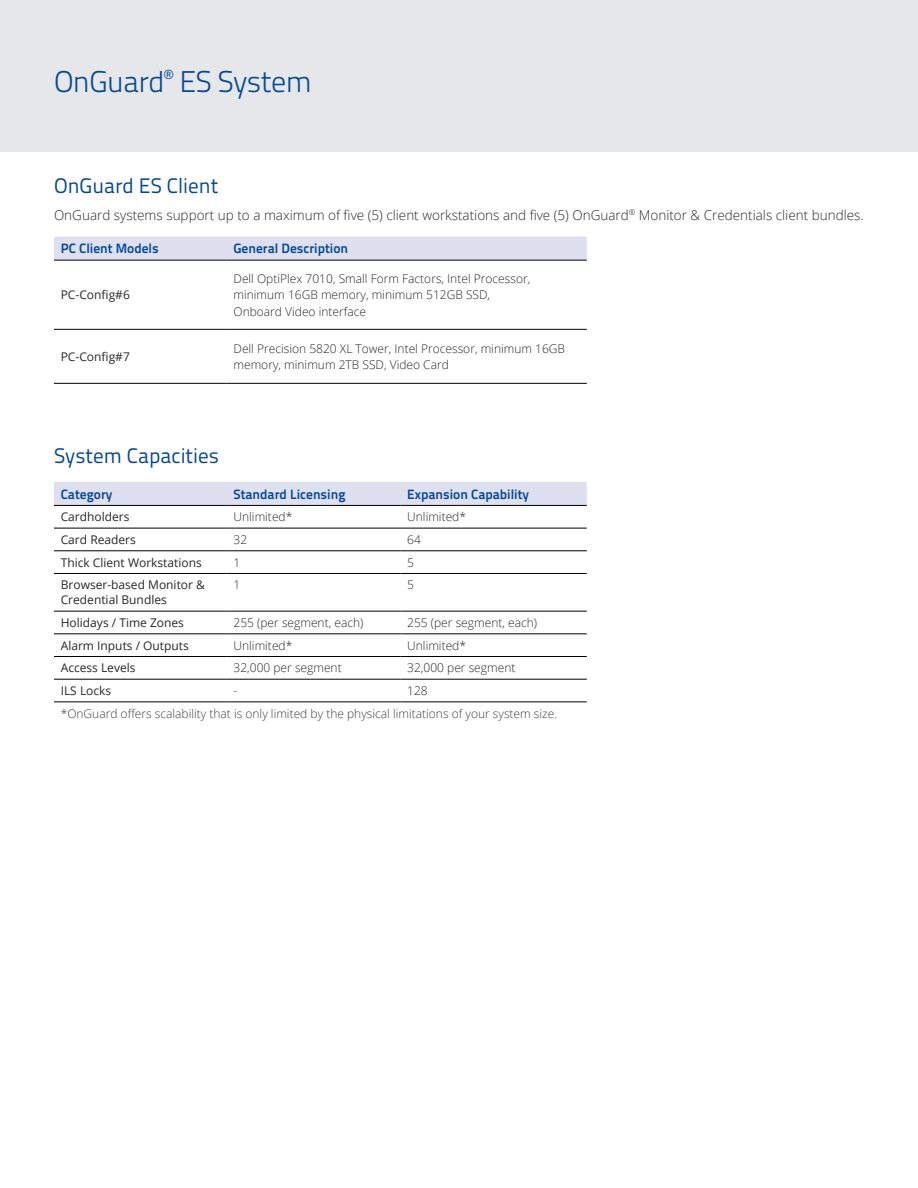
<style>
.page{position:relative;width:918px;height:1188px;background:#fff}
.page>*{position:absolute;margin:0;border:0;box-sizing:border-box;transform-origin:0 0}
.t1{font:300 30px "Titillium Text 22 L";letter-spacing:-.02em;color:#034999}
.t2{font:21px "Titillium Text 22 L";color:#034999}
.t3{font:300 13.5px "Open Sans";color:#292829}
.t4{font:700 13.5px "Titillium Text 22 L";color:#034999}
.t5{font:300 12px/16.5px "Open Sans";color:#292829}
.t6{font:12px/15px "Open Sans";color:#292829}
.t7{font:300 12px "Open Sans";color:#414042}
</style>
<div class="page">
<div style="left:0;top:0;width:918px;height:151px;background:#e6e7e8"></div>
<div style="left:54px;top:237px;width:533px;height:23px;background:#dee0f0"></div>
<hr style="left:54px;top:260px;width:173px;height:1px;background:#000">
<hr style="left:227px;top:260px;width:360px;height:1px;background:#000">
<hr style="left:54px;top:329px;width:173px;height:1px;background:#000">
<hr style="left:227px;top:329px;width:360px;height:1px;background:#000">
<hr style="left:54px;top:383px;width:173px;height:1px;background:#000">
<hr style="left:227px;top:383px;width:360px;height:1px;background:#000">
<div style="left:54px;top:482px;width:533px;height:23px;background:#dee0f0"></div>
<hr style="left:54px;top:505px;width:173px;height:1px;background:#000">
<hr style="left:227px;top:505px;width:173px;height:1px;background:#000">
<hr style="left:400px;top:505px;width:187px;height:1px;background:#000">
<hr style="left:54px;top:528px;width:173px;height:1px;background:#000">
<hr style="left:227px;top:528px;width:173px;height:1px;background:#000">
<hr style="left:400px;top:528px;width:187px;height:1px;background:#000">
<hr style="left:54px;top:551px;width:173px;height:1px;background:#000">
<hr style="left:227px;top:551px;width:173px;height:1px;background:#000">
<hr style="left:400px;top:551px;width:187px;height:1px;background:#000">
<hr style="left:54px;top:573px;width:173px;height:1px;background:#000">
<hr style="left:227px;top:573px;width:173px;height:1px;background:#000">
<hr style="left:400px;top:573px;width:187px;height:1px;background:#000">
<hr style="left:54px;top:611px;width:173px;height:1px;background:#000">
<hr style="left:227px;top:611px;width:173px;height:1px;background:#000">
<hr style="left:400px;top:611px;width:187px;height:1px;background:#000">
<hr style="left:54px;top:634px;width:173px;height:1px;background:#000">
<hr style="left:227px;top:634px;width:173px;height:1px;background:#000">
<hr style="left:400px;top:634px;width:187px;height:1px;background:#000">
<hr style="left:54px;top:656px;width:173px;height:1px;background:#000">
<hr style="left:227px;top:656px;width:173px;height:1px;background:#000">
<hr style="left:400px;top:656px;width:187px;height:1px;background:#000">
<hr style="left:54px;top:679px;width:173px;height:1px;background:#000">
<hr style="left:227px;top:679px;width:173px;height:1px;background:#000">
<hr style="left:400px;top:679px;width:187px;height:1px;background:#000">
<hr style="left:54px;top:702px;width:173px;height:1px;background:#000">
<hr style="left:227px;top:702px;width:173px;height:1px;background:#000">
<hr style="left:400px;top:702px;width:187px;height:1px;background:#000">
<h1 class="t1" style="left:54px;top:59px;width:259px">OnGuard<sup>®</sup> ES System</h1>
<h2 class="t2" style="left:54px;top:171px;width:166px">OnGuard ES Client</h2>
<p class="t3" style="left:54px;top:206px;width:811px">OnGuard systems support up to a maximum of five (5) client workstations and five (5) OnGuard<sup>®</sup> Monitor &amp; Credentials client bundles.</p>
<p class="t4" style="left:61px;top:238px;width:100px">PC Client Models</p>
<p class="t4" style="left:234px;top:238px;width:116px">General Description</p>
<p class="t6" style="left:61px;top:287px;width:71px">PC-Config#6</p>
<p class="t5" style="left:234px;top:270px;width:298px">Dell OptiPlex 7010, Small Form Factors, Intel Processor, minimum 16GB memory, minimum 512GB SSD,<br>Onboard Video interface</p>
<p class="t6" style="left:61px;top:349px;width:71px">PC-Config#7</p>
<p class="t5" style="left:234px;top:340px;width:333px">Dell Precision 5820 XL Tower, Intel Processor, minimum 16GB memory, minimum 2TB SSD, Video Card</p>
<h2 class="t2" style="left:54px;top:440px;width:167px">System Capacities</h2>
<p class="t4" style="left:61px;top:484px;width:53px">Category</p>
<p class="t4" style="left:234px;top:484px;width:113px">Standard Licensing</p>
<p class="t4" style="left:407px;top:484px;width:123px">Expansion Capability</p>
<p class="t6" style="left:61px;top:509px;width:70px">Cardholders</p>
<p class="t5" style="left:234px;top:508px;width:60px">Unlimited*</p>
<p class="t5" style="left:407px;top:508px;width:60px">Unlimited*</p>
<p class="t6" style="left:61px;top:532px;width:77px">Card Readers</p>
<p class="t5" style="left:234px;top:531px;width:15px">32</p>
<p class="t5" style="left:407px;top:531px;width:15px">64</p>
<p class="t6" style="left:61px;top:555px;width:143px">Thick Client Workstations</p>
<p class="t5" style="left:234px;top:554px;width:8px">1</p>
<p class="t5" style="left:407px;top:554px;width:8px">5</p>
<p class="t6" style="left:61px;top:577px;width:146px">Browser-based Monitor &amp;<br>Credential Bundles</p>
<p class="t5" style="left:234px;top:576px;width:8px">1</p>
<p class="t5" style="left:407px;top:576px;width:8px">5</p>
<p class="t6" style="left:61px;top:615px;width:125px">Holidays / Time Zones</p>
<p class="t5" style="left:234px;top:614px;width:131px">255 (per segment, each)</p>
<p class="t5" style="left:407px;top:614px;width:131px">255 (per segment, each)</p>
<p class="t6" style="left:61px;top:638px;width:130px">Alarm Inputs / Outputs</p>
<p class="t5" style="left:234px;top:637px;width:60px">Unlimited*</p>
<p class="t5" style="left:407px;top:637px;width:60px">Unlimited*</p>
<p class="t6" style="left:61px;top:660px;width:76px">Access Levels</p>
<p class="t5" style="left:234px;top:660px;width:110px">32,000 per segment</p>
<p class="t5" style="left:407px;top:660px;width:110px">32,000 per segment</p>
<p class="t6" style="left:61px;top:683px;width:52px">ILS Locks</p>
<p class="t5" style="left:234px;top:682px;width:5px">-</p>
<p class="t5" style="left:407px;top:682px;width:22px">128</p>
<p class="t7" style="left:61px;top:705px;width:498px">*OnGuard offers scalability that is only limited by the physical limitations of your system size.</p>
</div>
